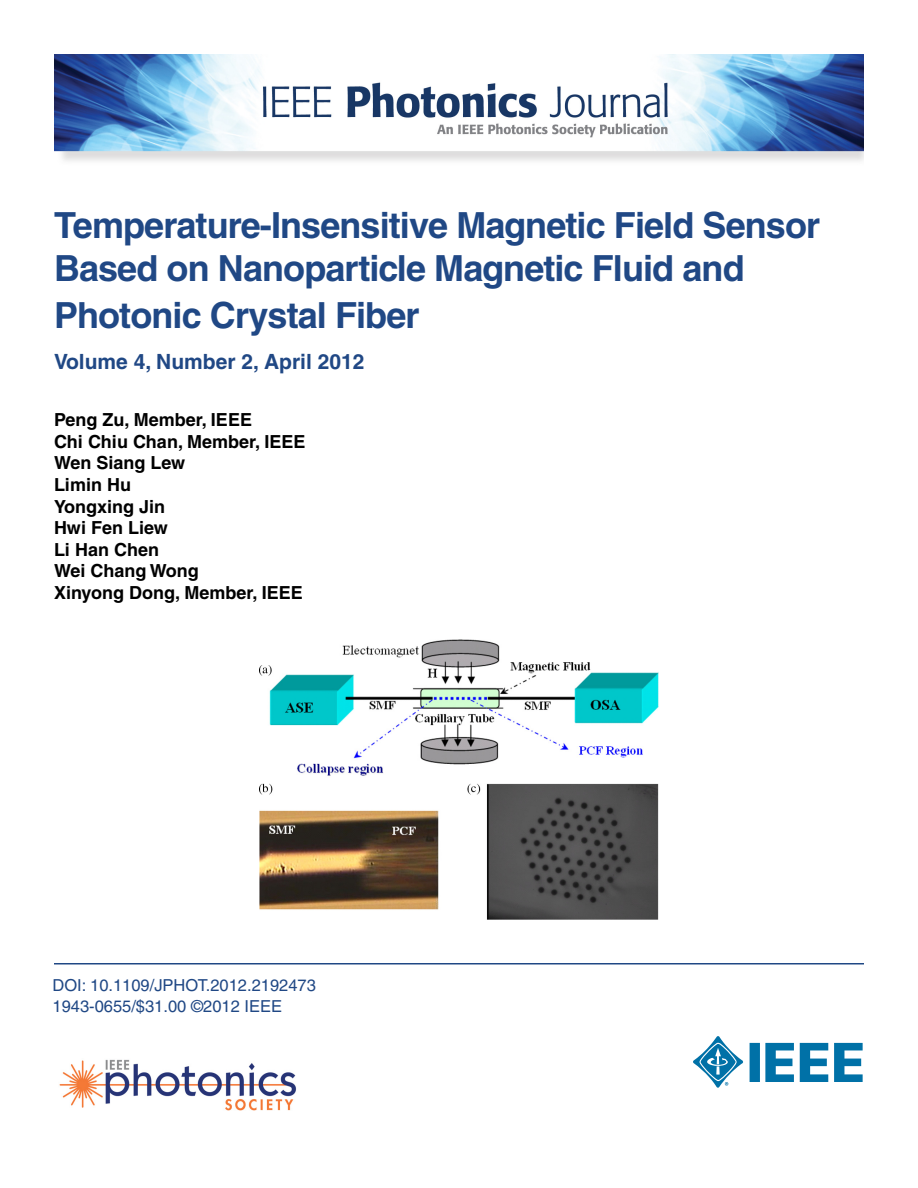
<style>
.page{position:relative;width:918px;height:1188px;background:#fff}
.page>*{position:absolute;margin:0;border:0;box-sizing:border-box;transform-origin:0 0}
.t1{font:700 36px/43.2px "Helvetica";letter-spacing:-.025em;color:#204885}
.t2{font:700 21px "Helvetica";color:#204885}
.t3{font:700 18px/21.6px "Helvetica";color:#000}
.t4{font:16.5px/21px "Helvetica";color:#204885}
</style>
<div class="page">
<svg style="left:693px;top:1036px;width:170px;height:52px"></svg>
<img style="left:59px;top:1059px;width:237px;height:52px">
<img style="left:260px;top:639px;width:398px;height:281px">
<hr style="left:54px;top:963px;width:810px;height:1px;background:#204885">
<img style="left:54px;top:54px;width:810px;height:107px">
<h1 class="t1" style="left:54px;top:207px;width:768px">Temperature-Insensitive Magnetic Field Sensor<br>Based on Nanoparticle Magnetic Fluid and</h1>
<h1 class="t1" style="left:54px;top:297px;width:367px">Photonic Crystal Fiber</h1>
<p class="t2" style="left:54px;top:354px;width:312px">Volume 4, Number 2, April 2012</p>
<p class="t3" style="left:54px;top:411px;width:253px">Peng Zu, Member, IEEE<br>Chi Chiu Chan, Member, IEEE<br>Wen Siang Lew<br>Limin Hu<br>Yongxing Jin<br>Hwi Fen Liew<br>Li Han Chen<br>Wei Chang Wong<br>Xinyong Dong, Member, IEEE</p>
<p class="t4" style="left:52px;top:976px;width:265px">DOI: 10.1109/JPHOT.2012.2192473<br>1943-0655/$31.00 ©2012 IEEE</p>
</div>
